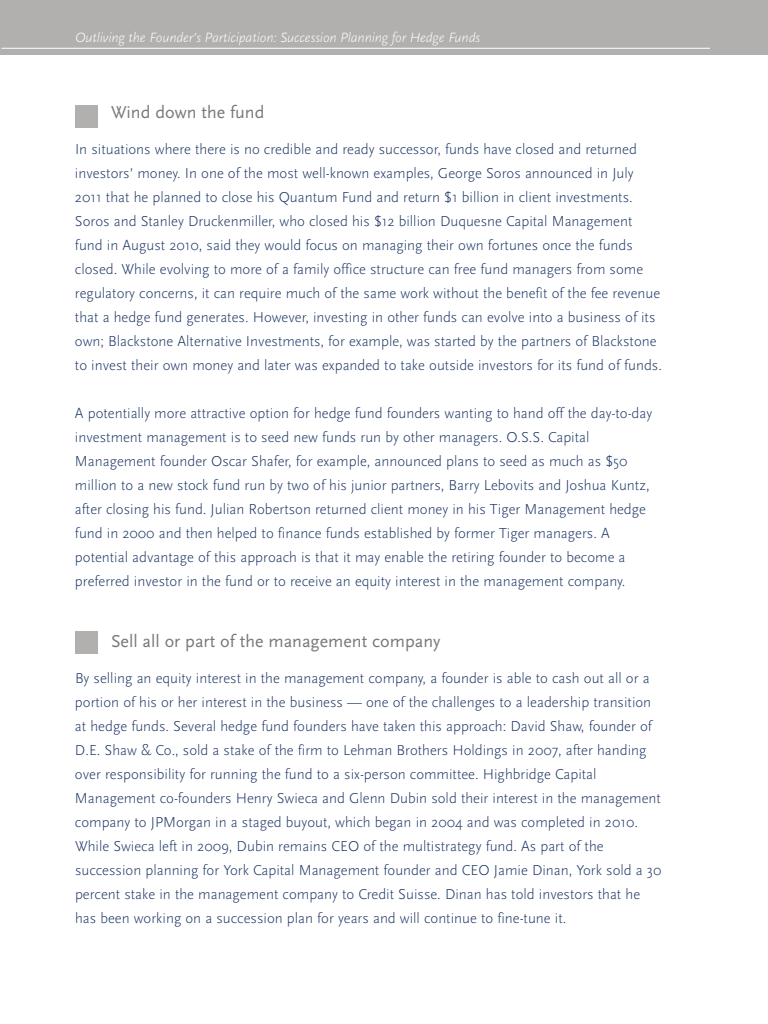
<style>
.page{position:relative;width:768px;height:1024px;background:#fff}
.page>*{position:absolute;margin:0;border:0;box-sizing:border-box;transform-origin:0 0}
.t1{font:18px "Scala Sans";color:#787979}
.t2{font:300 15px/24px "Scala Sans";color:#1b3463}
.t3{font:italic 300 14px "Scala Sans";letter-spacing:-.01em;color:#fff}
</style>
<div class="page">
<div style="left:0;top:0;width:768px;height:55px;background:#b2b0af"></div>
<hr style="left:1px;top:48px;width:709px;height:1px;background:#fff">
<div style="left:75px;top:105px;width:23px;height:23px;background:#b2b0af"></div>
<div style="left:75px;top:631px;width:23px;height:23px;background:#b2b0af"></div>
<p class="t3" style="left:75px;top:29px;width:407px">Outliving the Founder’s Participation: Succession Planning for Hedge Funds</p>
<p class="t1" style="left:111px;top:102px;width:155px">Wind down the fund</p>
<p class="t2" style="left:75px;top:137px;width:589px">In situations where there is no credible and ready successor, funds have closed and returned investors’ money. In one of the most well-known examples, George Soros announced in July 2011 that he planned to close his Quantum Fund and return $1 billion in client investments.<br>Soros and Stanley Druckenmiller, who closed his $12 billion Duquesne Capital Management fund in August 2010, said they would focus on managing their own fortunes once the funds closed. While evolving to more of a family office structure can free fund managers from some regulatory concerns, it can require much of the same work without the benefit of the fee revenue that a hedge fund generates. However, investing in other funds can evolve into a business of its own; Blackstone Alternative Investments, for example, was started by the partners of Blackstone to invest their own money and later was expanded to take outside investors for its fund of funds.</p>
<p class="t2" style="left:75px;top:401px;width:579px">A potentially more attractive option for hedge fund founders wanting to hand off the day-to-day investment management is to seed new funds run by other managers. O.S.S. Capital Management founder Oscar Shafer, for example, announced plans to seed as much as $50 million to a new stock fund run by two of his junior partners, Barry Lebovits and Joshua Kuntz, after closing his fund. Julian Robertson returned client money in his Tiger Management hedge fund in 2000 and then helped to finance funds established by former Tiger managers. A potential advantage of this approach is that it may enable the retiring founder to become a preferred investor in the fund or to receive an equity interest in the management company.</p>
<p class="t1" style="left:111px;top:631px;width:331px">Sell all or part of the management company</p>
<p class="t2" style="left:75px;top:666px;width:588px">By selling an equity interest in the management company, a founder is able to cash out all or a portion of his or her interest in the business — one of the challenges to a leadership transition at hedge funds. Several hedge fund founders have taken this approach: David Shaw, founder of D.E. Shaw &amp; Co., sold a stake of the firm to Lehman Brothers Holdings in 2007, after handing over responsibility for running the fund to a six-person committee. Highbridge Capital Management co-founders Henry Swieca and Glenn Dubin sold their interest in the management company to JPMorgan in a staged buyout, which began in 2004 and was completed in 2010.<br>While Swieca left in 2009, Dubin remains CEO of the multistrategy fund. As part of the succession planning for York Capital Management founder and CEO Jamie Dinan, York sold a 30 percent stake in the management company to Credit Suisse. Dinan has told investors that he has been working on a succession plan for years and will continue to fine-tune it.</p>
</div>
